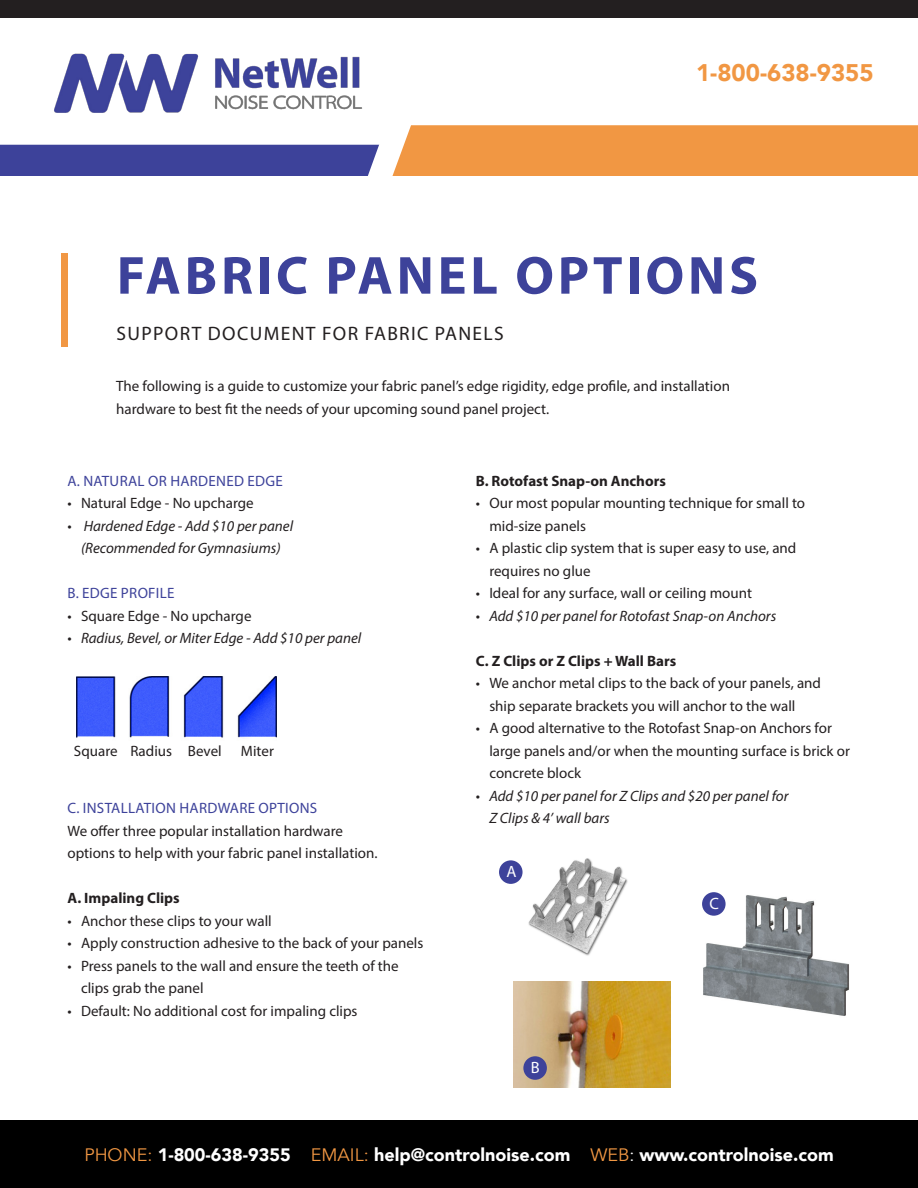
<style>
.page{position:relative;width:918px;height:1188px;background:#fff}
.page>*{position:absolute;margin:0;border:0;box-sizing:border-box;transform-origin:0 0}
.t1{font:700 54px "Myriad Pro";letter-spacing:.07em;color:#3d429a}
.t2{font:900 24px "Avenir";color:#f19743}
.t3{font:19.5px "Myriad Pro";letter-spacing:.07em;color:#231f20}
.t4{font:900 18px "Avenir";color:#fff}
.t5{font:16.35px "Myriad Pro";color:#fff}
.t6{font:15px/22.5px "Myriad Pro";color:#231f20}
.t7{font:italic 15px/22.5px "Myriad Pro";color:#231f20;text-align:center}
.t8{font:15px "Myriad Pro";letter-spacing:.02em;color:#3d429a}
.t9{font:700 15px "Myriad Pro";color:#231f20}
.s1{font-weight:400;color:#f19743}
.s2{font-weight:400}
</style>
<div class="page">
<div style="left:0;top:145px;width:377px;height:31px;background:#3d429a"></div>
<div style="left:377px;top:125px;width:541px;height:51px;background:#f19743"></div>
<svg style="left:0;top:125px;width:433px;height:20px"></svg>
<div style="left:0;top:1120px;width:918px;height:68px;background:#000"></div>
<div style="left:0;top:0;width:918px;height:18px;background:#231f20"></div>
<img style="left:54px;top:53px;width:309px;height:60px">
<div style="left:61px;top:253px;width:7px;height:94px;background:#f19743"></div>
<img style="left:77px;top:677px;width:199px;height:61px">
<img style="left:514px;top:982px;width:157px;height:106px">
<div style="left:523px;top:1056px;width:24px;height:24px;background:#3d429a;border-radius:50%"></div>
<img style="left:522px;top:858px;width:106px;height:98px">
<div style="left:499px;top:860px;width:24px;height:24px;background:#3d429a;border-radius:50%"></div>
<img style="left:702px;top:892px;width:147px;height:124px">
<div style="left:702px;top:892px;width:24px;height:24px;background:#3d429a;border-radius:50%"></div>
<h2 class="t2" style="left:696px;top:52px;width:179px">1-800-638-9355</h2>
<p class="t1" style="left:117px;top:240px;width:643px">FABRIC PANEL OPTIONS</p>
<p class="t3" style="left:116px;top:322px;width:389px">SUPPORT DOCUMENT FOR FABRIC PANELS</p>
<p class="t6" style="left:116px;top:375px;width:615px">The following is a guide to customize your fabric panel’s edge rigidity, edge profile, and installation</p>
<p class="t6" style="left:116px;top:397px;width:434px">hardware to best fit the needs of your upcoming sound panel project.</p>
<p class="t8" style="left:68px;top:471px;width:217px">A. NATURAL OR HARDENED EDGE</p>
<p class="t6" style="left:68px;top:492px;width:188px">• Natural Edge - No upcharge</p>
<p class="t7" style="left:68px;top:514px;width:227px">• Hardened Edge - Add $10 per panel (Recommended for Gymnasiums)</p>
<p class="t8" style="left:68px;top:584px;width:108px">B. EDGE PROFILE</p>
<p class="t6" style="left:68px;top:604px;width:186px">• Square Edge - No upcharge</p>
<p class="t7" style="left:68px;top:627px;width:295px">• Radius, Bevel, or Miter Edge - Add $10 per panel</p>
<p class="t6" style="left:74px;top:740px;width:149px">Square Radius Bevel</p>
<p class="t6" style="left:241px;top:740px;width:35px">Miter</p>
<p class="t8" style="left:68px;top:799px;width:251px">C. INSTALLATION HARDWARE OPTIONS</p>
<p class="t6" style="left:68px;top:819px;width:277px">We offer three popular installation hardware</p>
<p class="t6" style="left:68px;top:842px;width:312px">options to help with your fabric panel installation.</p>
<p class="t9" style="left:68px;top:888px;width:114px">A. Impaling Clips</p>
<p class="t6" style="left:68px;top:909px;width:206px">• Anchor these clips to your wall</p>
<p class="t6" style="left:68px;top:932px;width:357px">• Apply construction adhesive to the back of your panels</p>
<p class="t6" style="left:81px;top:954px;width:319px;text-indent:-14px">• Press panels to the wall and ensure the teeth of the clips grab the panel</p>
<p class="t6" style="left:68px;top:999px;width:292px">• Default: No additional cost for impaling clips</p>
<p class="t9" style="left:476px;top:471px;width:192px">B. Rotofast Snap-on Anchors</p>
<p class="t6" style="left:489px;top:492px;width:317px;text-indent:-14px">• Our most popular mounting technique for small to mid-size panels</p>
<p class="t6" style="left:489px;top:537px;width:309px;text-indent:-14px">• A plastic clip system that is super easy to use, and requires no glue</p>
<p class="t6" style="left:476px;top:582px;width:278px">• Ideal for any surface, wall or ceiling mount</p>
<p class="t7" style="left:476px;top:604px;width:302px">• Add $10 per panel for Rotofast Snap-on Anchors</p>
<p class="t9" style="left:476px;top:651px;width:202px">C. Z Clips or Z Clips + Wall Bars</p>
<p class="t6" style="left:489px;top:672px;width:333px;text-indent:-14px">• We anchor metal clips to the back of your panels, and ship separate brackets you will anchor to the wall</p>
<p class="t6" style="left:489px;top:717px;width:362px;text-indent:-14px">• A good alternative to the Rotofast Snap-on Anchors for large panels and/or when the mounting surface is brick or concrete block</p>
<p class="t7" style="left:489px;top:784px;width:301px;text-align:left;text-indent:-14px">• Add $10 per panel for Z Clips and $20 per panel for<br>Z Clips &amp; 4’ wall bars</p>
<p class="t5" style="left:506px;top:862px;width:12px">A</p>
<p class="t5" style="left:531px;top:1058px;width:10px">B</p>
<p class="t5" style="left:709px;top:893px;width:11px">C</p>
<p class="t4" style="left:84px;top:1139px;width:751px"><span class="s1">PHONE:</span> 1-800-638-9355 <span class="s1">EMAIL:</span> help@controlnoise.com <span class="s1">WEB</span><span class="s2">:</span> www.controlnoise.com</p>
</div>
